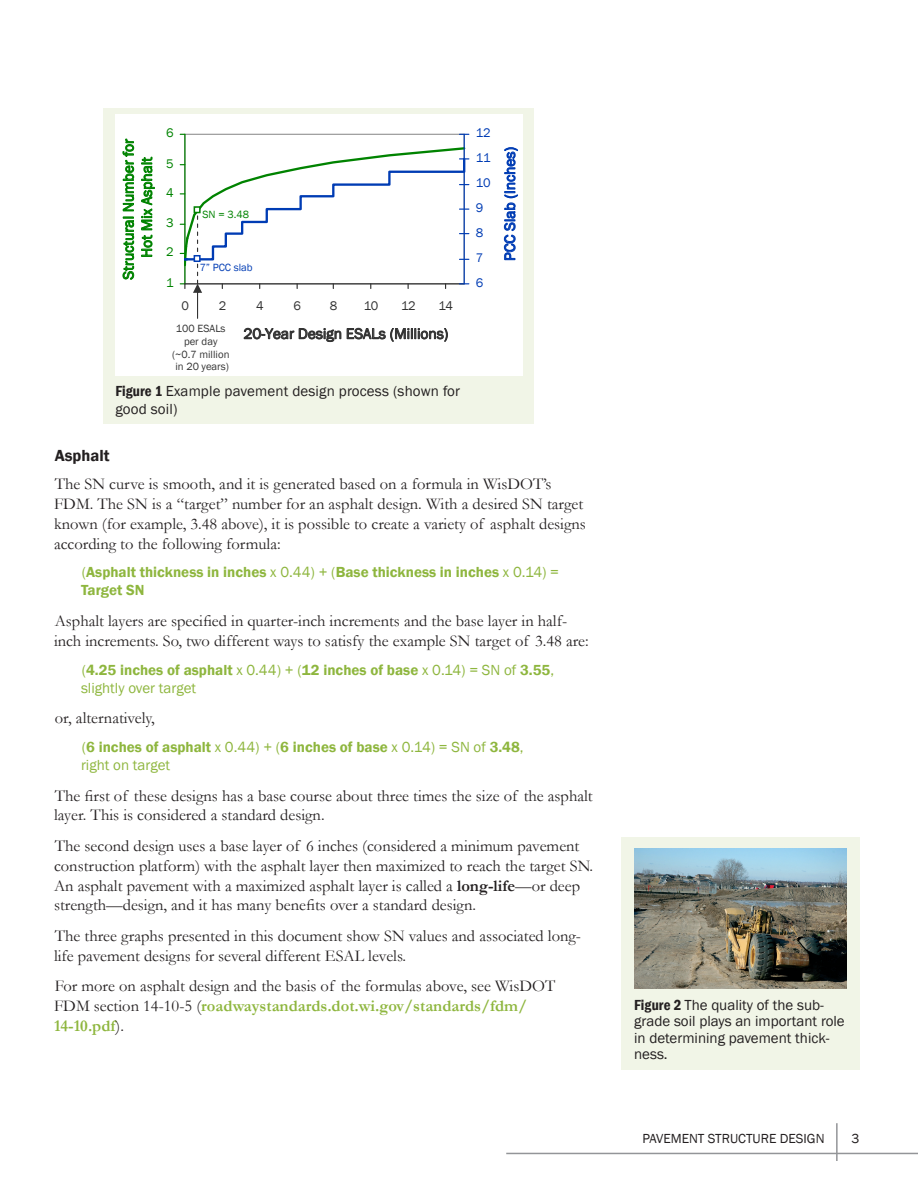
<style>
.page{position:relative;width:918px;height:1188px;background:#fff}
.page>*{position:absolute;margin:0;border:0;box-sizing:border-box;transform-origin:0 0}
.sub-sub_section_body{font:16.5px/19.8px "Garamond";color:#231f20}
.Sub-sub_section_head{font:600 16.5px "Franklin Gothic";color:#231f20}
.t1{font:15.3px/18.3px "Franklin Gothic";color:#008300;text-align:center}
.t2{font:15.3px "Franklin Gothic";color:#333}
.t3{font:15.3px "Franklin Gothic";color:#003cb4}
.Sub-Sub-section_Call{font:15px/18px "Franklin Gothic";color:#8eb63e}
.Figure_Number_Label{font:15px/16.5px "Franklin Gothic";color:#231f20}
.Sub-Sub-section_Call-2{font:600 15px/18px "Franklin Gothic";color:#8eb63e}
.t4{font:13.5px "Franklin Gothic";color:#231f20}
.t5{font:12.9px "Franklin Gothic";color:#333}
.t6{font:12.9px "Franklin Gothic";color:#003cb4}
.t7{font:12.9px "Franklin Gothic";color:#008300}
.t8{font:10.8px/12.8px "Franklin Gothic";color:#333;text-align:center}
.t9{font:10.8px "Franklin Gothic";letter-spacing:-.005em;color:#003cb4}
.t10{font:10.8px "Franklin Gothic";color:#008300}
.s1{font-weight:600;font-stretch:condensed}
.s2{font-weight:400}
.s3{font-weight:600}
.s4{font-weight:700}
.s5{font-weight:700;color:#8eb63e}
</style>
<div class="page">
<hr style="left:836px;top:1123px;width:2px;height:38px;background:#939598">
<hr style="left:506px;top:1153px;width:412px;height:1px;background:#939598">
<div style="left:621px;top:837px;width:239px;height:233px;background:#f1f5e7"></div>
<img style="left:634px;top:848px;width:212px;height:140px">
<div style="left:103px;top:108px;width:430px;height:315px;background:#f1f5e7"></div>
<div style="left:116px;top:114px;width:407px;height:262px;background:#fff"></div>
<hr style="left:184px;top:134px;width:1px;height:150px;background:#008300">
<hr style="left:464px;top:134px;width:1px;height:150px;background:#003cb4">
<svg style="left:123px;top:217px;width:11px;height:63px"></svg>
<svg style="left:123px;top:139px;width:11px;height:72px"></svg>
<svg style="left:141px;top:157px;width:14px;height:100px"></svg>
<svg style="left:504px;top:147px;width:14px;height:113px"></svg>
<svg style="left:244px;top:328px;width:97px;height:14px"></svg>
<svg style="left:347px;top:328px;width:101px;height:14px"></svg>
<svg style="left:180px;top:146px;width:289px;height:173px"></svg>
<div style="left:194px;top:206px;width:7px;height:7px;border:2px solid #008000"></div>
<p class="t6" style="left:476px;top:125px;width:16px">12</p>
<p class="t7" style="left:166px;top:125px;width:9px">6</p>
<p class="t1" style="left:120px;top:280px;width:142px;rotate:-90deg">Structural Number for<br>Hot Mix Asphalt</p>
<p class="t3" style="left:500px;top:261px;width:116px;rotate:-90deg">PCC Slab (Inches)</p>
<p class="t6" style="left:476px;top:149px;width:16px">11</p>
<p class="t7" style="left:166px;top:155px;width:9px">5</p>
<p class="t6" style="left:476px;top:175px;width:16px">10</p>
<p class="t7" style="left:166px;top:185px;width:9px">4</p>
<p class="t6" style="left:476px;top:200px;width:9px">9</p>
<p class="t10" style="left:203px;top:207px;width:48px">SN = 3.48</p>
<p class="t7" style="left:166px;top:215px;width:9px">3</p>
<p class="t6" style="left:476px;top:224px;width:9px">8</p>
<p class="t7" style="left:166px;top:244px;width:9px">2</p>
<p class="t6" style="left:476px;top:250px;width:9px">7</p>
<p class="t9" style="left:200px;top:261px;width:55px">7” PCC slab</p>
<p class="t7" style="left:166px;top:274px;width:9px">1</p>
<p class="t6" style="left:476px;top:274px;width:9px">6</p>
<p class="t5" style="left:181px;top:298px;width:9px">0</p>
<p class="t5" style="left:219px;top:298px;width:9px">2</p>
<p class="t5" style="left:256px;top:298px;width:9px">4</p>
<p class="t5" style="left:294px;top:298px;width:9px">6</p>
<p class="t5" style="left:330px;top:298px;width:9px">8</p>
<p class="t5" style="left:364px;top:298px;width:16px">10</p>
<p class="t5" style="left:401px;top:298px;width:16px">12</p>
<p class="t5" style="left:439px;top:298px;width:16px">14</p>
<p class="t8" style="left:172px;top:322px;width:59px">100 ESALs per day (~0.7 million in 20 years)</p>
<p class="t2" style="left:243px;top:324px;width:206px">20-Year Design ESALs (Millions)</p>
<p class="Figure_Number_Label" style="left:115px;top:383px;width:346px"><span class="s1">Figure 1</span> Example pavement design process (shown for</p>
<p class="Figure_Number_Label" style="left:115px;top:401px;width:64px">good soil)</p>
<p class="Sub-sub_section_head" style="left:55px;top:445px;width:56px">Asphalt</p>
<p class="sub-sub_section_body" style="left:54px;top:474px;width:533px">The SN curve is smooth, and it is generated based on a formula in WisDOT’s FDM. The SN is a “target” number for an asphalt design. With a desired SN target known (for example, 3.48 above), it is possible to create a variety of asphalt designs according to the following formula:</p>
<p class="Sub-Sub-section_Call-2" style="left:81px;top:564px;width:480px"><span class="s2">(</span>Asphalt thickness in inches <span class="s2">x 0.44) + (</span>Base thickness in inches <span class="s2">x 0.14) =<br></span>Target SN</p>
<p class="sub-sub_section_body" style="left:54px;top:611px;width:536px">Asphalt layers are specified in quarter-inch increments and the base layer in half&shy;inch increments. So, two different ways to satisfy the example SN target of 3.48 are:</p>
<p class="Sub-Sub-section_Call" style="left:81px;top:661px;width:475px">(<span class="s3">4.25 inches of asphalt</span> x 0.44) + (<span class="s3">12 inches of base</span> x 0.14) = SN of <span class="s3">3.55</span>, slightly over target</p>
<p class="sub-sub_section_body" style="left:55px;top:708px;width:101px">or, alternatively,</p>
<p class="Sub-Sub-section_Call" style="left:81px;top:738px;width:444px">(<span class="s3">6 inches of asphalt</span> x 0.44) + (<span class="s3">6 inches of base</span> x 0.14) = SN of <span class="s3">3.48</span>, right on target</p>
<p class="sub-sub_section_body" style="left:54px;top:785px;width:540px">The first of these designs has a base course about three times the size of the asphalt layer. This is considered a standard design.</p>
<p class="sub-sub_section_body" style="left:54px;top:836px;width:541px">The second design uses a base layer of 6 inches (considered a minimum pavement construction platform) with the asphalt layer then maximized to reach the target SN.<br>An asphalt pavement with a maximized asphalt layer is called a <span class="s4">long-life</span>—or deep strength—design, and it has many benefits over a standard design.</p>
<p class="sub-sub_section_body" style="left:54px;top:926px;width:529px">The three graphs presented in this document show SN values and associated long&shy;life pavement designs for several different ESAL levels.</p>
<p class="sub-sub_section_body" style="left:54px;top:976px;width:503px">For more on asphalt design and the basis of the formulas above, see WisDOT<br>FDM section 14-10-5 (<span class="s5">roadwaystandards.dot.wi.gov/standards/fdm/<br>14-10.pdf</span>).</p>
<p class="Figure_Number_Label" style="left:634px;top:997px;width:212px"><span class="s1">Figure 2</span> The quality of the sub&shy;grade soil plays an important role in determining pavement thick&shy;ness.</p>
<p class="t4" style="left:642px;top:1131px;width:184px">PAVEMENT STRUCTURE DESIGN</p>
<p class="t4" style="left:852px;top:1131px;width:9px">3</p>
</div>
